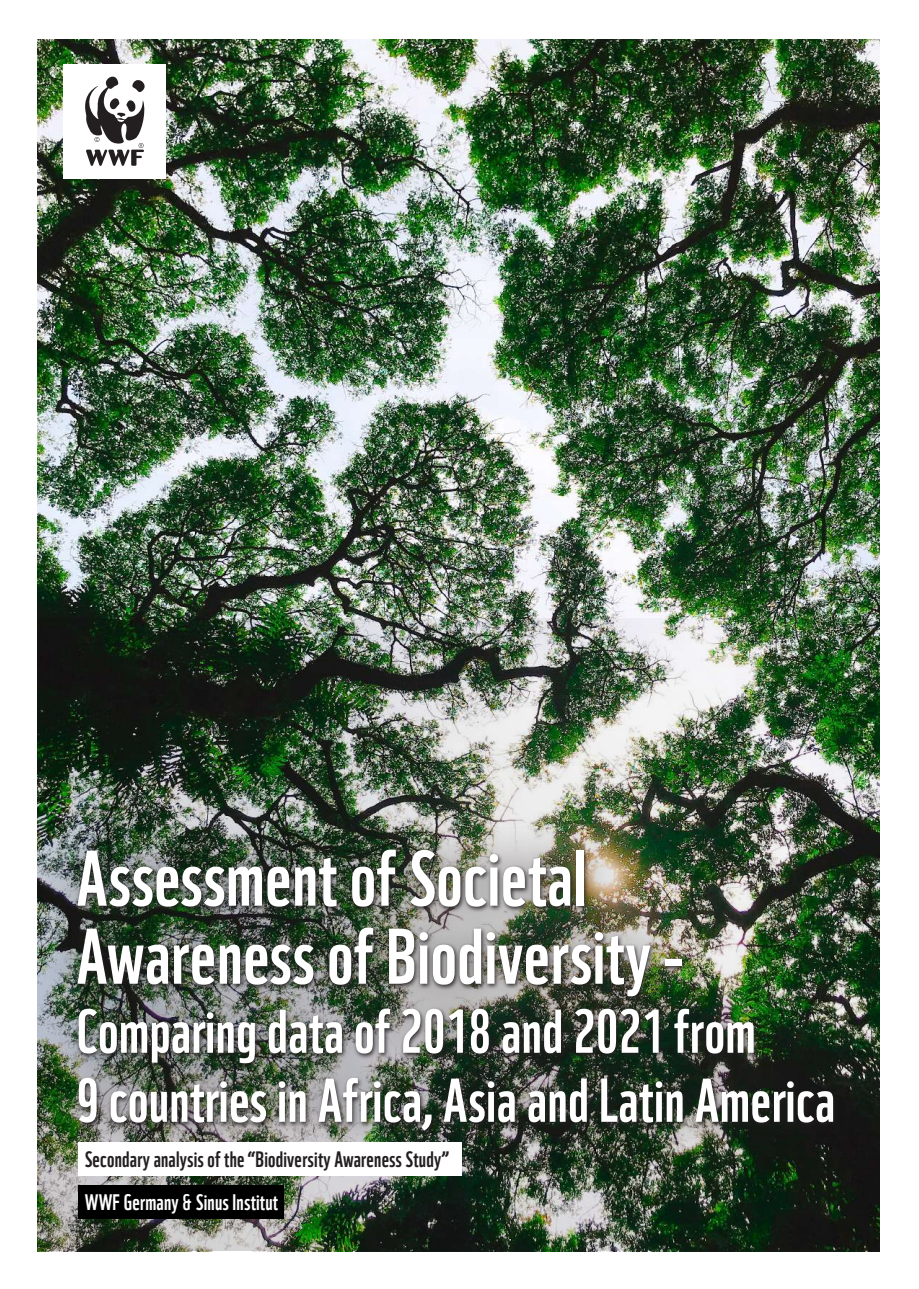
<style>
.page{position:relative;width:919px;height:1289px;background:#fff}
.page>*{position:absolute;margin:0;border:0;box-sizing:border-box;transform-origin:0 0}
.t1{font:76.5px/78px "WWF";letter-spacing:.01em;color:#fff}
.t2{font:60px/69px "WWF";letter-spacing:.01em;color:#fff}
.t3{font:21.9px "WWF";letter-spacing:.01em;color:#fff}
.t4{font:21.75px "WWF";letter-spacing:.01em;color:#231f20}
</style>
<div class="page">
<img style="left:37px;top:39px;width:842px;height:1212px">
<img style="left:37px;top:618px;width:842px;height:632px">
<div style="left:32px;top:804px;width:847px;height:367px;background:#231f20;opacity:.75"></div>
<div style="left:64px;top:64px;width:102px;height:115px;background:#fff"></div>
<svg style="left:85px;top:76px;width:60px;height:90px"></svg>
<div style="left:79px;top:1142px;width:383px;height:33px;background:#fff"></div>
<div style="left:79px;top:1185px;width:205px;height:33px;background:#000"></div>
<p class="t1" style="left:77px;top:831px;width:607px">Assessment of Societal<br>Awareness of Biodiversity -</p>
<p class="t2" style="left:77px;top:990px;width:760px">Comparing data of 2018 and 2021 from<br>9 countries in Africa, Asia and Latin America</p>
<p class="t4" style="left:85px;top:1142px;width:365px">Secondary analysis of the “Biodiversity Awareness Study”</p>
<p class="t3" style="left:85px;top:1184px;width:195px">WWF Germany &amp; Sinus Institut</p>
</div>
